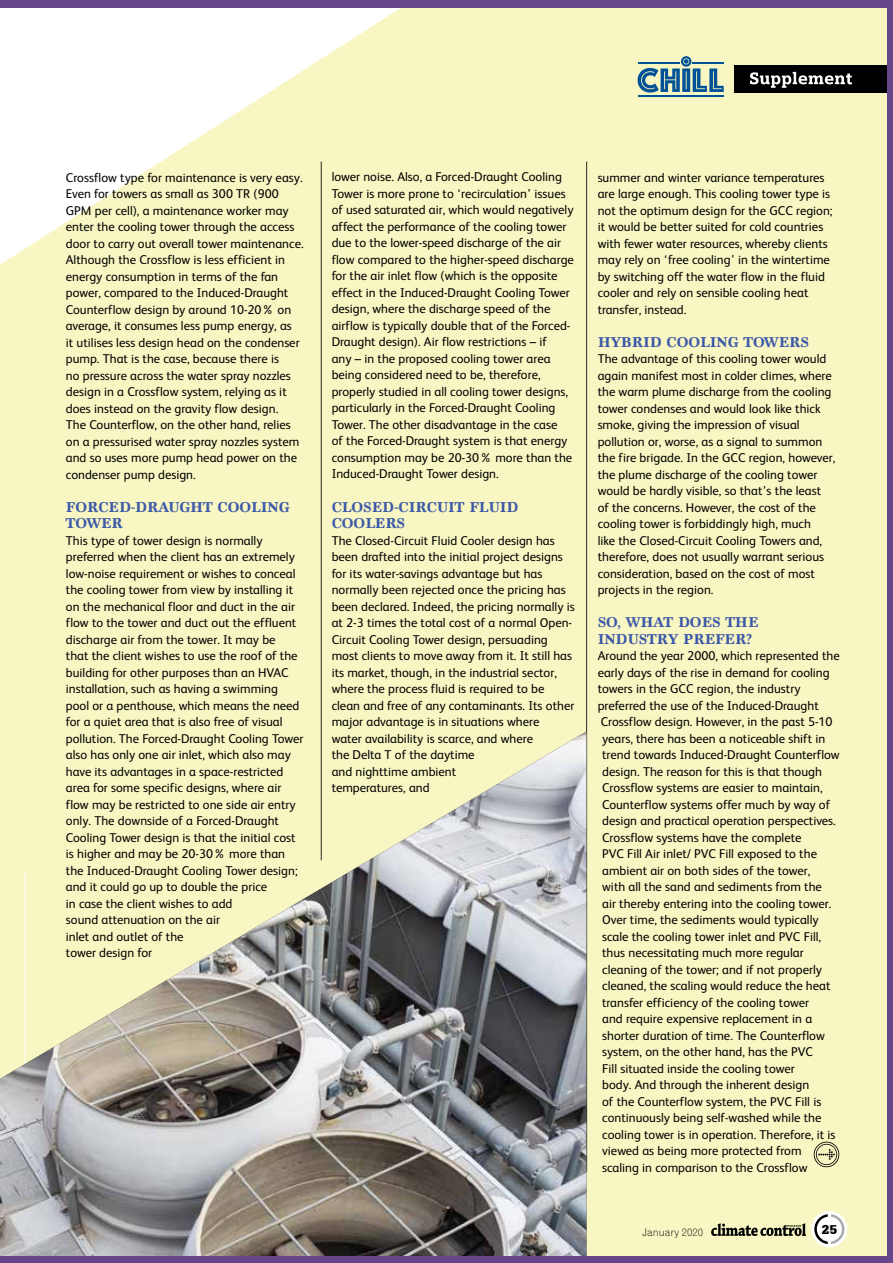
<style>
.page{position:relative;width:893px;height:1263px;background:#fff}
.page>*{position:absolute;margin:0;border:0;box-sizing:border-box;transform-origin:0 0}
.t1{font:700 15px/16.5px "Marion";color:#3c58a8}
.t2{font:900 13.5px "Serifa BT";color:#000}
.t3{font:12.75px/16.5px "FS Albert";color:#000}
.t4{font:10.5px "Gothic 720 BT Light B";color:#000}
</style>
<div class="page">
<div style="left:0;top:8px;width:887px;height:1248px;background:#f8f6c2"></div>
<svg style="left:814px;top:1142px;width:25px;height:25px"></svg>
<hr style="left:321px;top:162px;width:1px;height:698px;background:#2d2a26">
<hr style="left:586px;top:162px;width:1px;height:1009px;background:#2d2a26">
<img style="left:0;top:731px;width:586px;height:525px">
<div style="left:735px;top:65px;width:158px;height:28px;background:#000"></div>
<svg style="left:750px;top:72px;width:102px;height:16px"></svg>
<hr style="left:638px;top:95px;width:86px;height:2px;background:#005297">
<svg style="left:638px;top:56px;width:86px;height:37px;background:#89adae"></svg>
<svg style="left:711px;top:1209px;width:138px;height:39px;background:#dad9b4"></svg>
<div style="left:0;top:0;width:891px;height:8px;background:#68468b"></div>
<div style="left:0;top:1256px;width:891px;height:7px;background:#68468b"></div>
<div style="left:887px;top:0;width:6px;height:1263px;background:#68468b"></div>
<p class="t3" style="left:66px;top:169px;width:239px">Crossflow type for maintenance is very easy.<br>Even for towers as small as 300 TR (900<br>GPM per cell), a maintenance worker may enter the cooling tower through the access door to carry out overall tower maintenance.<br>Although the Crossflow is less efficient in energy consumption in terms of the fan power, compared to the Induced-Draught Counterflow design by around 10-20% on average, it consumes less pump energy, as<br>it utilises less design head on the condenser pump. That is the case, because there is<br>no pressure across the water spray nozzles design in a Crossflow system, relying as it does instead on the gravity flow design.<br>The Counterflow, on the other hand, relies on a pressurised water spray nozzles system and so uses more pump head power on the condenser pump design.</p>
<p class="t1" style="left:66px;top:500px;width:225px">FORCED-DRAUGHT COOLING<br>TOWER</p>
<p class="t3" style="left:66px;top:532px;width:239px">This type of tower design is normally preferred when the client has an extremely low-noise requirement or wishes to conceal the cooling tower from view by installing it on the mechanical floor and duct in the air flow to the tower and duct out the effluent discharge air from the tower. It may be<br>that the client wishes to use the roof of the building for other purposes than an HVAC installation, such as having a swimming pool or a penthouse, which means the need for a quiet area that is also free of visual pollution. The Forced-Draught Cooling Tower also has only one air inlet, which also may have its advantages in a space-restricted area for some specific designs, where air flow may be restricted to one side air entry only. The downside of a Forced-Draught Cooling Tower design is that the initial cost is higher and may be 20-30% more than the Induced-Draught Cooling Tower design; and it could go up to double the price<br>in case the client wishes to add<br>sound attenuation on the air<br>inlet and outlet of the<br>tower design for</p>
<p class="t3" style="left:332px;top:169px;width:244px">lower noise. Also, a Forced-Draught Cooling Tower is more prone to ‘recirculation’ issues of used saturated air, which would negatively affect the performance of the cooling tower due to the lower-speed discharge of the air flow compared to the higher-speed discharge for the air inlet flow (which is the opposite effect in the Induced-Draught Cooling Tower design, where the discharge speed of the airflow is typically double that of the Forced-Draught design). Air flow restrictions – if<br>any – in the proposed cooling tower area being considered need to be, therefore, properly studied in all cooling tower designs, particularly in the Forced-Draught Cooling Tower. The other disadvantage in the case<br>of the Forced-Draught system is that energy consumption may be 20-30% more than the Induced-Draught Tower design.</p>
<p class="t1" style="left:332px;top:500px;width:188px">CLOSED-CIRCUIT FLUID<br>COOLERS</p>
<p class="t3" style="left:332px;top:532px;width:245px">The Closed-Circuit Fluid Cooler design has been drafted into the initial project designs for its water-savings advantage but has normally been rejected once the pricing has been declared. Indeed, the pricing normally is at 2-3 times the total cost of a normal Open-Circuit Cooling Tower design, persuading most clients to move away from it. It still has its market, though, in the industrial sector, where the process fluid is required to be clean and free of any contaminants. Its other major advantage is in situations where<br>water availability is scarce, and where<br>the Delta T of the daytime<br>and nighttime ambient<br>temperatures, and</p>
<p class="t3" style="left:598px;top:169px;width:237px">summer and winter variance temperatures are large enough. This cooling tower type is not the optimum design for the GCC region; it would be better suited for cold countries with fewer water resources, whereby clients may rely on ‘free cooling’ in the wintertime by switching off the water flow in the fluid cooler and rely on sensible cooling heat transfer, instead.</p>
<p class="t1" style="left:598px;top:335px;width:213px">HYBRID COOLING TOWERS</p>
<p class="t3" style="left:598px;top:350px;width:239px">The advantage of this cooling tower would again manifest most in colder climes, where the warm plume discharge from the cooling tower condenses and would look like thick smoke, giving the impression of visual pollution or, worse, as a signal to summon the fire brigade. In the GCC region, however, the plume discharge of the cooling tower would be hardly visible, so that’s the least of the concerns. However, the cost of the cooling tower is forbiddingly high, much<br>like the Closed-Circuit Cooling Towers and, therefore, does not usually warrant serious consideration, based on the cost of most projects in the region.</p>
<p class="t1" style="left:598px;top:616px;width:162px">SO, WHAT DOES THE<br>INDUSTRY PREFER?</p>
<p class="t3" style="left:598px;top:647px;width:244px">Around the year 2000, which represented the</p>
<p class="t3" style="left:598px;top:664px;width:234px">early days of the rise in demand for cooling</p>
<p class="t3" style="left:598px;top:680px;width:204px">towers in the GCC region, the industry</p>
<p class="t3" style="left:598px;top:697px;width:223px">preferred the use of the Induced-Draught</p>
<p class="t3" style="left:601px;top:713px;width:233px">Crossflow design. However, in the past 5-10</p>
<p class="t3" style="left:602px;top:730px;width:225px">years, there has been a noticeable shift in</p>
<p class="t3" style="left:602px;top:746px;width:239px">trend towards Induced-Draught Counterflow</p>
<p class="t3" style="left:602px;top:763px;width:221px">design. The reason for this is that though</p>
<p class="t3" style="left:602px;top:779px;width:222px">Crossflow systems are easier to maintain,</p>
<p class="t3" style="left:602px;top:796px;width:230px">Counterflow systems offer much by way of</p>
<p class="t3" style="left:602px;top:812px;width:235px">design and practical operation perspectives.</p>
<p class="t3" style="left:602px;top:829px;width:201px">Crossflow systems have the complete</p>
<p class="t3" style="left:602px;top:845px;width:216px">PVC Fill Air inlet/ PVC Fill exposed to the</p>
<p class="t3" style="left:602px;top:862px;width:210px">ambient air on both sides of the tower,</p>
<p class="t3" style="left:602px;top:878px;width:221px">with all the sand and sediments from the</p>
<p class="t3" style="left:602px;top:895px;width:231px">air thereby entering into the cooling tower.</p>
<p class="t3" style="left:602px;top:911px;width:218px">Over time, the sediments would typically</p>
<p class="t3" style="left:602px;top:928px;width:221px">scale the cooling tower inlet and PVC Fill,</p>
<p class="t3" style="left:602px;top:944px;width:203px">thus necessitating much more regular</p>
<p class="t3" style="left:602px;top:961px;width:221px">cleaning of the tower; and if not properly</p>
<p class="t3" style="left:602px;top:977px;width:230px">cleaned, the scaling would reduce the heat</p>
<p class="t3" style="left:602px;top:994px;width:208px">transfer efficiency of the cooling tower</p>
<p class="t3" style="left:602px;top:1010px;width:212px">and require expensive replacement in a</p>
<p class="t3" style="left:602px;top:1027px;width:224px">shorter duration of time. The Counterflow</p>
<p class="t3" style="left:602px;top:1043px;width:212px">system, on the other hand, has the PVC</p>
<p class="t3" style="left:602px;top:1060px;width:194px">Fill situated inside the cooling tower</p>
<p class="t3" style="left:602px;top:1076px;width:209px">body. And through the inherent design</p>
<p class="t3" style="left:602px;top:1093px;width:221px">of the Counterflow system, the PVC Fill is</p>
<p class="t3" style="left:602px;top:1109px;width:221px">continuously being self-washed while the</p>
<p class="t3" style="left:602px;top:1126px;width:235px">cooling tower is in operation. Therefore, it is</p>
<p class="t3" style="left:602px;top:1142px;width:201px">viewed as being more protected from</p>
<p class="t3" style="left:602px;top:1159px;width:207px">scaling in comparison to the Crossflow</p>
<p class="t4" style="left:642px;top:1226px;width:62px">January 2020</p>
<p class="t2" style="left:821px;top:1221px;width:17px">25</p>
</div>
